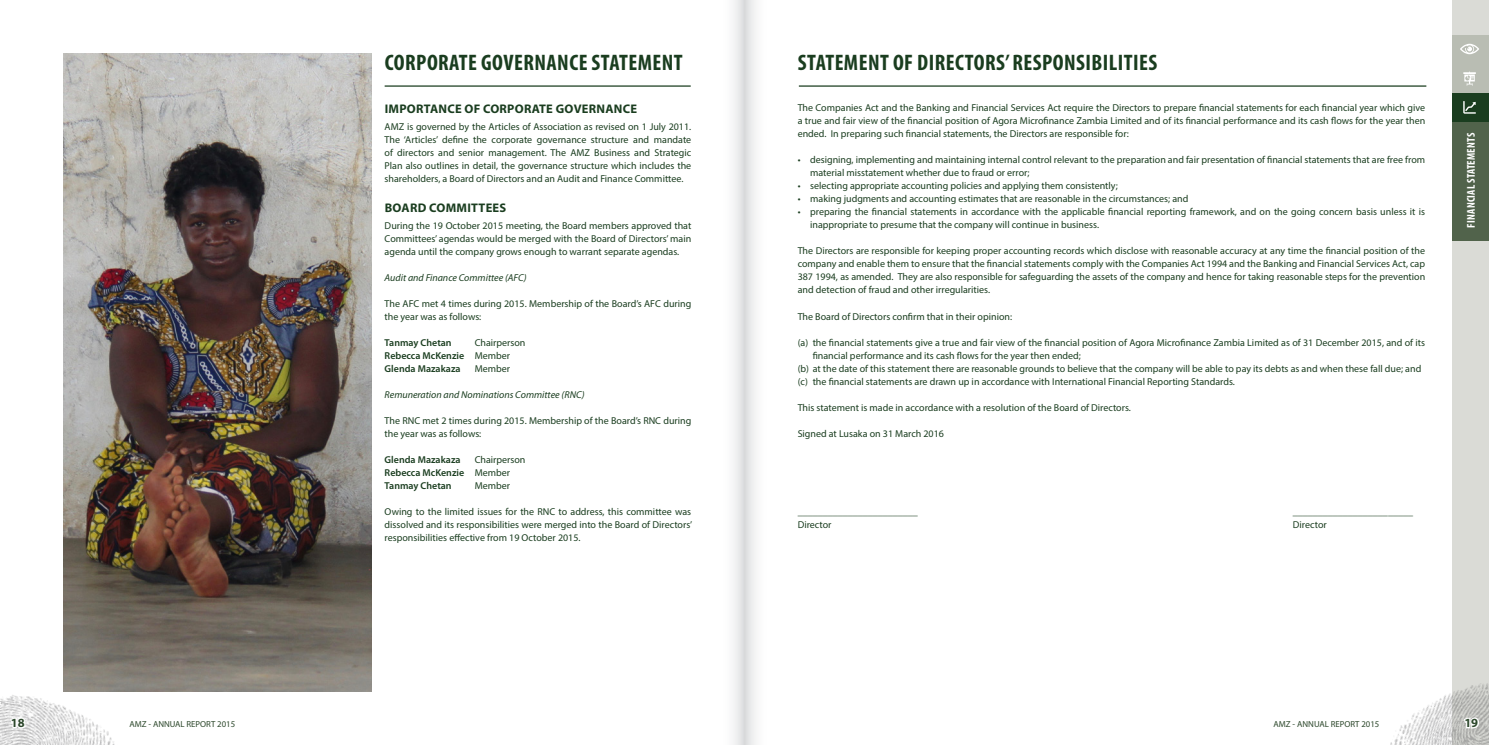
<style>
.page{position:relative;width:1489px;height:745px;background:#fff}
.page>*{position:absolute;margin:0;border:0;box-sizing:border-box;transform-origin:0 0}
.t1{font:700 condensed 22.5px "Myriad Pro";letter-spacing:.02em;color:#1a3d1f}
.t2{font:700 12.5px "Myriad Pro";letter-spacing:.02em;color:#1a3d1f}
.t3{font:700 12.5px "Myriad Pro";color:#2d482c}
.t4{font:700 condensed 11.25px "Myriad Pro";letter-spacing:.02em;color:#fff}
.t5{font:10px/13px "Myriad Pro";color:#1a3d1f;text-align:justify}
.t6{font:600 10px/13px "Myriad Pro";color:#1a3d1f}
.t7{font:italic 10px "Myriad Pro";color:#1a3d1f}
.t8{font:8.75px "Myriad Pro";color:#2d482c}
.s1{font-weight:400}
</style>
<div class="page">
<div style="left:1452px;top:0;width:36px;height:744px;background:#dadbd6"></div>
<img style="left:0;top:676px;width:139px;height:68px">
<img style="left:1390px;top:683px;width:98px;height:61px">
<div style="left:1452px;top:35px;width:36px;height:29px;background:#b9bdb3"></div>
<svg style="left:1460px;top:44px;width:18px;height:10px"></svg>
<div style="left:1452px;top:64px;width:36px;height:29px;background:#b9bdb3"></div>
<div style="left:1452px;top:122px;width:36px;height:118px;background:#51634b"></div>
<div style="left:1452px;top:93px;width:36px;height:29px;background:#1a3d1f"></div>
<svg style="left:1463px;top:71px;width:12px;height:15px"></svg>
<svg style="left:1463px;top:101px;width:12px;height:13px"></svg>
<svg style="left:1462px;top:715px;width:18px;height:14px"></svg>
<svg style="left:9px;top:715px;width:18px;height:14px"></svg>
<hr style="left:384px;top:85px;width:306px;height:2px;background:#1a3d1f">
<hr style="left:798px;top:85px;width:628px;height:2px;background:#1a3d1f">
<img style="left:64px;top:53px;width:307px;height:638px">
<svg style="left:744px;top:0;width:12px;height:744px"></svg>
<svg style="left:733px;top:0;width:11px;height:744px"></svg>
<h1 class="t1" style="left:385px;top:50px;width:299px">CORPORATE GOVERNANCE STATEMENT</h1>
<h1 class="t1" style="left:797px;top:50px;width:361px">STATEMENT OF DIRECTORS’ RESPONSIBILITIES</h1>
<p class="t2" style="left:385px;top:101px;width:254px">IMPORTANCE OF CORPORATE GOVERNANCE</p>
<p class="t5" style="left:384px;top:120px;width:308px">AMZ is governed by the Articles of Association as revised on 1 July 2011.<br>The ‘Articles’ define the corporate governance structure and mandate of directors and senior management. The AMZ Business and Strategic Plan also outlines in detail, the governance structure which includes the shareholders, a Board of Directors and an Audit and Finance Committee.</p>
<p class="t2" style="left:385px;top:200px;width:123px">BOARD COMMITTEES</p>
<p class="t5" style="left:384px;top:219px;width:308px">During the 19 October 2015 meeting, the Board members approved that Committees’ agendas would be merged with the Board of Directors’ main agenda until the company grows enough to warrant separate agendas.</p>
<p class="t7" style="left:384px;top:272px;width:144px">Audit and Finance Committee (AFC)</p>
<p class="t5" style="left:384px;top:297px;width:308px">The AFC met 4 times during 2015. Membership of the Board’s AFC during the year was as follows:</p>
<p class="t6" style="left:384px;top:336px;width:68px">Tanmay Chetan</p>
<p class="t5" style="left:797px;top:101px;width:629px">The Companies Act and the Banking and Financial Services Act require the Directors to prepare financial statements for each financial year which give a true and fair view of the financial position of Agora Microfinance Zambia Limited and of its financial performance and its cash flows for the year then ended. In preparing such financial statements, the Directors are responsible for:</p>
<p class="t5" style="left:810px;top:153px;width:616px;text-indent:-12px">• designing, implementing and maintaining internal control relevant to the preparation and fair presentation of financial statements that are free from material misstatement whether due to fraud or error;</p>
<p class="t5" style="left:797px;top:179px;width:322px">• selecting appropriate accounting policies and applying them consistently;</p>
<p class="t5" style="left:797px;top:192px;width:392px">• making judgments and accounting estimates that are reasonable in the circumstances; and</p>
<p class="t5" style="left:810px;top:205px;width:616px;text-indent:-12px">• preparing the financial statements in accordance with the applicable financial reporting framework, and on the going concern basis unless it is inappropriate to presume that the company will continue in business.</p>
<p class="t5" style="left:797px;top:244px;width:629px">The Directors are responsible for keeping proper accounting records which disclose with reasonable accuracy at any time the financial position of the company and enable them to ensure that the financial statements comply with the Companies Act 1994 and the Banking and Financial Services Act, cap 387 1994, as amended. They are also responsible for safeguarding the assets of the company and hence for taking reasonable steps for the prevention and detection of fraud and other irregularities.</p>
<p class="t5" style="left:797px;top:309px;width:216px">The Board of Directors confirm that in their opinion:</p>
<p class="t5" style="left:797px;top:335px;width:629px">(a) the financial statements give a true and fair view of the financial position of Agora Microfinance Zambia Limited as of 31 December 2015, and of its</p>
<p class="t5" style="left:812px;top:348px;width:270px">financial performance and its cash flows for the year then ended;</p>
<p class="t5" style="left:797px;top:361px;width:625px">(b) at the date of this statement there are reasonable grounds to believe that the company will be able to pay its debts as and when these fall due; and</p>
<p class="t5" style="left:797px;top:374px;width:439px">(c) the financial statements are drawn up in accordance with International Financial Reporting Standards.</p>
<p class="t5" style="left:797px;top:400px;width:335px">This statement is made in accordance with a resolution of the Board of Directors.</p>
<p class="t5" style="left:797px;top:426px;width:148px">Signed at Lusaka on 31 March 2016</p>
<p class="t6" style="left:384px;top:336px;width:142px;text-indent:90px"><span class="s1">Chairperson<br></span>Rebecca McKenzie <span class="s1">Member<br></span>Glenda Mazakaza</p>
<p class="t5" style="left:474px;top:362px;width:37px">Member</p>
<p class="t7" style="left:384px;top:389px;width:201px">Remuneration and Nominations Committee (RNC)</p>
<p class="t5" style="left:384px;top:414px;width:308px">The RNC met 2 times during 2015. Membership of the Board’s RNC during the year was as follows:</p>
<p class="t6" style="left:384px;top:453px;width:77px">Glenda Mazakaza</p>
<p class="t6" style="left:384px;top:453px;width:142px;text-indent:90px"><span class="s1">Chairperson<br></span>Rebecca McKenzie <span class="s1">Member<br></span>Tanmay Chetan</p>
<p class="t5" style="left:474px;top:479px;width:37px">Member</p>
<p class="t5" style="left:384px;top:505px;width:309px">Owing to the limited issues for the RNC to address, this committee was dissolved and its responsibilities were merged into the Board of Directors’ responsibilities effective from 19 October 2015.</p>
<p class="t5" style="left:797px;top:504px;width:121px">________________________</p>
<p class="t5" style="left:1292px;top:504px;width:121px">________________________</p>
<p class="t5" style="left:797px;top:517px;width:35px">Director</p>
<p class="t5" style="left:1292px;top:517px;width:35px">Director</p>
<p class="t4" style="left:1464px;top:227px;width:96px;rotate:-90deg">FINANCIAL STATEMENTS</p>
<p class="t3" style="left:11px;top:714px;width:15px">18</p>
<p class="t8" style="left:129px;top:718px;width:107px">AMZ - ANNUAL REPORT 2015</p>
<p class="t8" style="left:1273px;top:718px;width:107px">AMZ - ANNUAL REPORT 2015</p>
<p class="t3" style="left:1464px;top:714px;width:15px">19</p>
</div>
